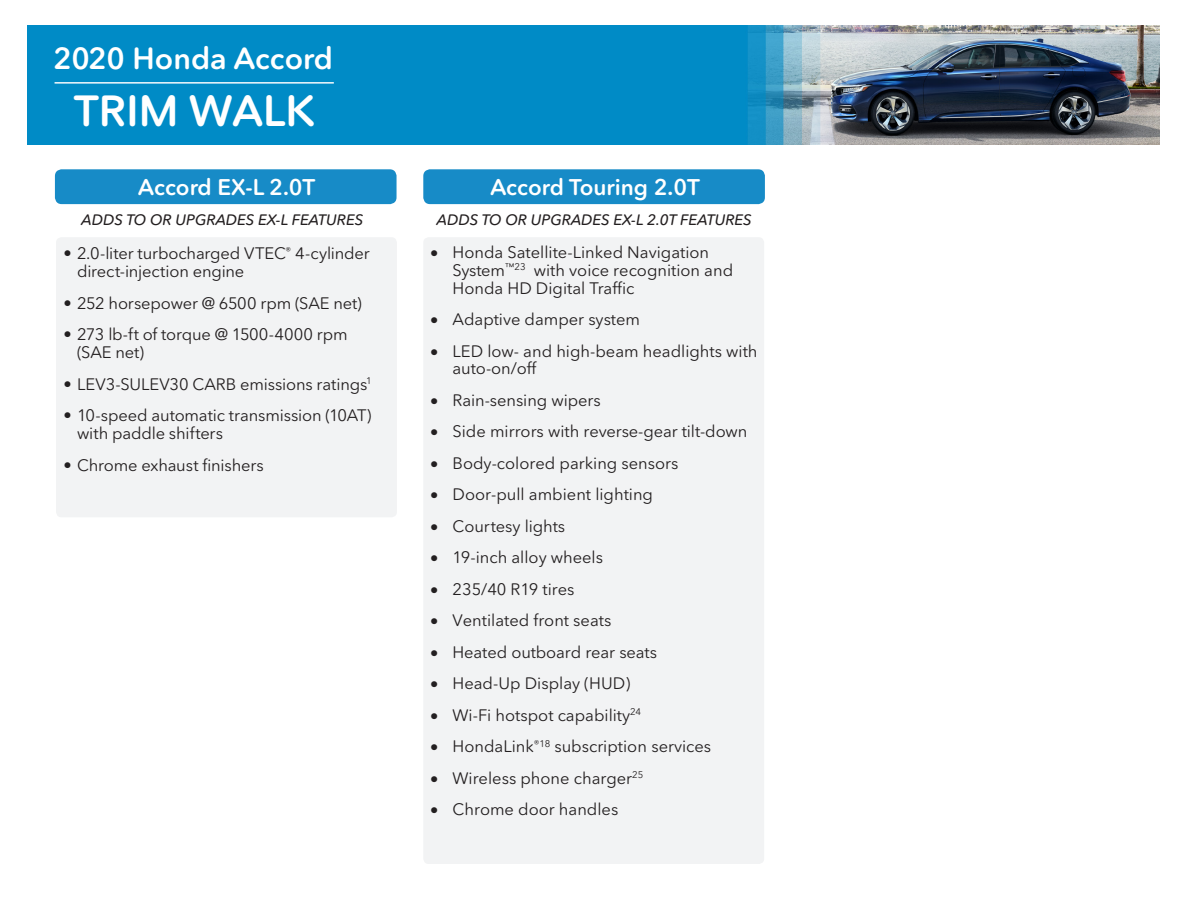
<style>
.page{position:relative;width:1188px;height:918px;background:#fff}
.page>*{position:absolute;margin:0;border:0;box-sizing:border-box;transform-origin:0 0}
.t1{font:600 43.2px "Avenir Next Rounded Std";letter-spacing:.005em;color:#fff}
.t2{font:600 30.3px "Avenir Next Rounded Std";color:#fff}
.t3{font:600 22.5px "Avenir Next Rounded Std";color:#fff}
.t4{font:16.5px/18px "Avenir Next Rounded Std";color:#231f20}
.t5{font:15px "Avenir Next Rounded Std Med It";color:#231f20}
</style>
<div class="page">
<img style="left:27px;top:26px;width:1133px;height:118px">
<hr style="left:55px;top:82px;width:279px;height:2px;background:#fff">
<div style="left:423px;top:169px;width:342px;height:35px;background:#178bc7;border-radius:7px"></div>
<div style="left:423px;top:237px;width:341px;height:627px;background:#f2f3f4;border-radius:5px"></div>
<div style="left:55px;top:169px;width:342px;height:35px;background:#178bc7;border-radius:7px"></div>
<div style="left:56px;top:237px;width:341px;height:280px;background:#f2f3f4;border-radius:5px"></div>
<p class="t2" style="left:53px;top:40px;width:281px">2020 Honda Accord</p>
<p class="t1" style="left:74px;top:84px;width:243px">TRIM WALK</p>
<p class="t3" style="left:138px;top:173px;width:179px">Accord EX-L 2.0T</p>
<p class="t5" style="left:82px;top:211px;width:283px">ADDS TO OR UPGRADES EX-L FEATURES</p>
<p class="t4" style="left:77px;top:245px;width:294px;text-indent:-14px">• 2.0-liter turbocharged VTEC<sup>®</sup> 4-cylinder direct-injection engine</p>
<p class="t4" style="left:64px;top:294px;width:300px">• 252 horsepower @ 6500 rpm (SAE net)</p>
<p class="t4" style="left:77px;top:326px;width:272px;text-indent:-14px">• 273 lb-ft of torque @ 1500-4000 rpm (SAE net)</p>
<p class="t4" style="left:64px;top:375px;width:310px">• LEV3-SULEV30 CARB emissions ratings<sup>1</sup></p>
<p class="t4" style="left:77px;top:407px;width:296px;text-indent:-14px">• 10-speed automatic transmission (10AT) with paddle shifters</p>
<p class="t4" style="left:64px;top:456px;width:202px">• Chrome exhaust finishers</p>
<p class="t3" style="left:490px;top:173px;width:211px">Accord Touring 2.0T</p>
<p class="t5" style="left:437px;top:211px;width:316px">ADDS TO OR UPGRADES EX-L 2.0T FEATURES</p>
<p class="t4" style="left:453px;top:244px;width:282px;text-indent:-22px">• Honda Satellite-Linked Navigation<br>System<sup>™23</sup> with voice recognition and<br>Honda HD Digital Traffic</p>
<p class="t4" style="left:431px;top:310px;width:211px">• Adaptive damper system</p>
<p class="t4" style="left:453px;top:342px;width:306px;line-height:17.4px;text-indent:-22px">• LED low- and high-beam headlights with auto-on/off</p>
<p class="t4" style="left:431px;top:391px;width:172px">• Rain-sensing wipers</p>
<p class="t4" style="left:431px;top:422px;width:318px">• Side mirrors with reverse-gear tilt-down</p>
<p class="t4" style="left:431px;top:454px;width:249px">• Body-colored parking sensors</p>
<p class="t4" style="left:431px;top:485px;width:224px">• Door-pull ambient lighting</p>
<p class="t4" style="left:431px;top:517px;width:136px">• Courtesy lights</p>
<p class="t4" style="left:431px;top:548px;width:174px">• 19-inch alloy wheels</p>
<p class="t4" style="left:431px;top:580px;width:146px">• 235/40 R19 tires</p>
<p class="t4" style="left:431px;top:611px;width:182px">• Ventilated front seats</p>
<p class="t4" style="left:431px;top:643px;width:228px">• Heated outboard rear seats</p>
<p class="t4" style="left:431px;top:674px;width:201px">• Head-Up Display (HUD)</p>
<p class="t4" style="left:431px;top:706px;width:212px">• Wi-Fi hotspot capability<sup>24</sup></p>
<p class="t4" style="left:431px;top:737px;width:282px">• HondaLink<sup>®18</sup> subscription services</p>
<p class="t4" style="left:431px;top:769px;width:214px">• Wireless phone charger<sup>25</sup></p>
<p class="t4" style="left:431px;top:800px;width:189px">• Chrome door handles</p>
</div>
